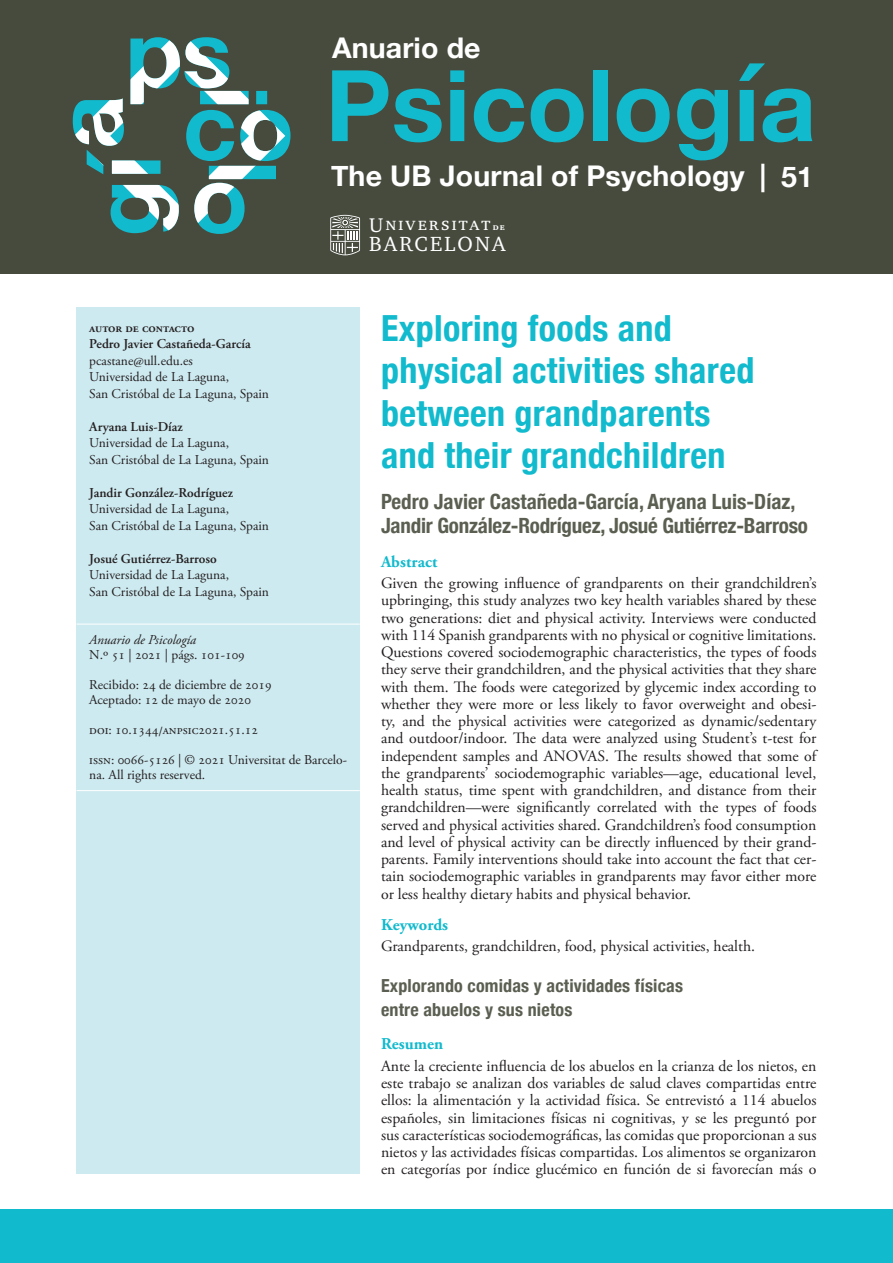
<style>
.page{position:relative;width:893px;height:1263px;background:#fff}
.page>*{position:absolute;margin:0;border:0;box-sizing:border-box;transform-origin:0 0}
.t1{font:700 99px "Helvetica Neue";color:#12bacd}
.Titol_article{font:700 condensed 36px/42px "Helvetica Neue";letter-spacing:.01em;color:#12bacd}
.t2{font:700 28.5px "Helvetica Neue";letter-spacing:.005em;color:#fff}
.autor{font:700 condensed 21px/24px "Helvetica Neue";letter-spacing:-.01em;color:#5a5f51}
.t3{font:21px "Charter Itc SCT";letter-spacing:.105em;color:#fff}
.t4{font:18.75px "Charter Itc SCT";letter-spacing:.095em;color:#fff}
.Titol_article_segon{font:700 condensed 18px/24px "Helvetica Neue";letter-spacing:.01em;color:#5a5f51}
.Titol_resum{font:700 16.5px "Adobe Garamond Pro";letter-spacing:.005em;color:#12bacd}
.Resumen{font:15.75px/17.2px "Adobe Garamond Pro";color:#231f20;text-align:justify}
.dades_autor{font:13.5px/16.5px "Adobe Garamond Pro";color:#231f20}
.Texto{font:13.5px/15px "Adobe Garamond Pro";color:#231f20}
.Dades_autor_bold{font:600 13.5px "Adobe Garamond Pro";color:#231f20}
.Texto-2{font:italic 13.5px "Adobe Garamond Pro";color:#231f20}
.dades_autor-2{font:600 12.75px "Adobe Garamond Pro";letter-spacing:-.005em;color:#231f20}
.s1{font-size:20.25px}
.s2{font-family:"Charter ITC Bold SC";font-size:9.45px}
</style>
<div class="page">
<div style="left:0;top:0;width:893px;height:274px;background:#464b3e"></div>
<svg style="left:73px;top:37px;width:217px;height:197px"></svg>
<svg style="left:330px;top:215px;width:30px;height:40px"></svg>
<div style="left:0;top:1209px;width:893px;height:54px;background:#12bacd"></div>
<div style="left:77px;top:307px;width:283px;height:867px;background:#cdeaf0"></div>
<hr style="left:77px;top:624px;width:283px;height:1px;background:#fff">
<hr style="left:77px;top:790px;width:283px;height:1px;background:#fff">
<h3 class="t2" style="left:332px;top:25px;width:150px">Anuario de</h3>
<h1 class="t1" style="left:325px;top:28px;width:492px">Psicología</h1>
<h3 class="t2" style="left:331px;top:153px;width:483px">The UB Journal of Psychology | 51</h3>
<p class="t4" style="left:369px;top:215px;width:137px"><span class="s1">U</span>niversitat <span class="s2">de</span></p>
<h3 class="t3" style="left:369px;top:234px;width:138px">BARCELONA</h3>
<p class="dades_autor-2" style="left:89px;top:320px;width:107px">autor de contacto</p>
<p class="Dades_autor_bold" style="left:89px;top:336px;width:163px">Pedro Javier Castañeda-García</p>
<p class="dades_autor" style="left:89px;top:353px;width:105px">pcastane@ull.edu.es</p>
<p class="dades_autor" style="left:89px;top:369px;width:181px">Universidad de La Laguna,<br>San Cristóbal de La Laguna, Spain</p>
<p class="Dades_autor_bold" style="left:89px;top:419px;width:95px">Aryana Luis-Díaz</p>
<p class="dades_autor" style="left:89px;top:435px;width:181px">Universidad de La Laguna,<br>San Cristóbal de La Laguna, Spain</p>
<p class="Dades_autor_bold" style="left:89px;top:485px;width:145px">Jandir González-Rodríguez</p>
<p class="dades_autor" style="left:89px;top:501px;width:181px">Universidad de La Laguna,<br>San Cristóbal de La Laguna, Spain</p>
<p class="Dades_autor_bold" style="left:89px;top:551px;width:129px">Josué Gutiérrez-Barroso</p>
<p class="dades_autor" style="left:89px;top:567px;width:181px">Universidad de La Laguna,<br>San Cristóbal de La Laguna, Spain</p>
<p class="Texto-2" style="left:89px;top:631px;width:108px">Anuario de Psicología</p>
<p class="Texto" style="left:89px;top:647px;width:157px">N.º 51 | 2021 | págs. 101-109</p>
<p class="Texto" style="left:89px;top:677px;width:184px">Recibido: 24 de diciembre de 2019</p>
<p class="Texto" style="left:89px;top:692px;width:163px">Aceptado: 12 de mayo de 2020</p>
<p class="dades_autor" style="left:89px;top:722px;width:170px">doi: 10.1344/anpsic2021.51.12</p>
<p class="Texto" style="left:89px;top:752px;width:259px">issn: 0066-5126 | © 2021 Universitat de Barcelo&shy;na. All rights reserved.</p>
<p class="Titol_article" style="left:381px;top:305px;width:375px">Exploring foods and physical activities shared between grandparents and their grandchildren</p>
<p class="autor" style="left:381px;top:488px;width:428px">Pedro Javier Castañeda-García, Aryana Luis-Díaz,<br>Jandir González-Rodríguez, Josué Gutiérrez-Barroso</p>
<p class="Titol_resum" style="left:381px;top:552px;width:58px">Abstract</p>
<p class="Resumen" style="left:381px;top:575px;width:437px">Given the growing influence of grandparents on their grandchildren’s upbringing, this study analyzes two key health variables shared by these two generations: diet and physical activity. Interviews were conducted with 114 Spanish grandparents with no physical or cognitive limitations.<br>Questions covered sociodemographic characteristics, the types of foods they serve their grandchildren, and the physical activities that they share with them. The foods were categorized by glycemic index according to whether they were more or less likely to favor overweight and obesi&shy;ty, and the physical activities were categorized as dynamic/sedentary and outdoor/indoor. The data were analyzed using Student’s t-test for independent samples and ANOVAS. The results showed that some of the grandparents’ sociodemographic variables—age, educational level, health status, time spent with grandchildren, and distance from their grandchildren—were significantly correlated with the types of foods served and physical activities shared. Grandchildren’s food consumption and level of physical activity can be directly influenced by their grand&shy;parents. Family interventions should take into account the fact that cer&shy;tain sociodemographic variables in grandparents may favor either more or less healthy dietary habits and physical behavior.</p>
<p class="Titol_resum" style="left:381px;top:915px;width:69px">Keywords</p>
<p class="Resumen" style="left:381px;top:938px;width:376px">Grandparents, grandchildren, food, physical activities, health.</p>
<p class="Titol_article_segon" style="left:381px;top:972px;width:303px">Explorando comidas y actividades físicas entre abuelos y sus nietos</p>
<p class="Titol_resum" style="left:381px;top:1034px;width:64px">Resumen</p>
<p class="Resumen" style="left:381px;top:1058px;width:437px">Ante la creciente influencia de los abuelos en la crianza de los nietos, en este trabajo se analizan dos variables de salud claves compartidas entre ellos: la alimentación y la actividad física. Se entrevistó a 114 abuelos españoles, sin limitaciones físicas ni cognitivas, y se les preguntó por sus características sociodemográficas, las comidas que proporcionan a sus nietos y las actividades físicas compartidas. Los alimentos se organizaron en categorías por índice glucémico en función de si favorecían más o</p>
</div>
